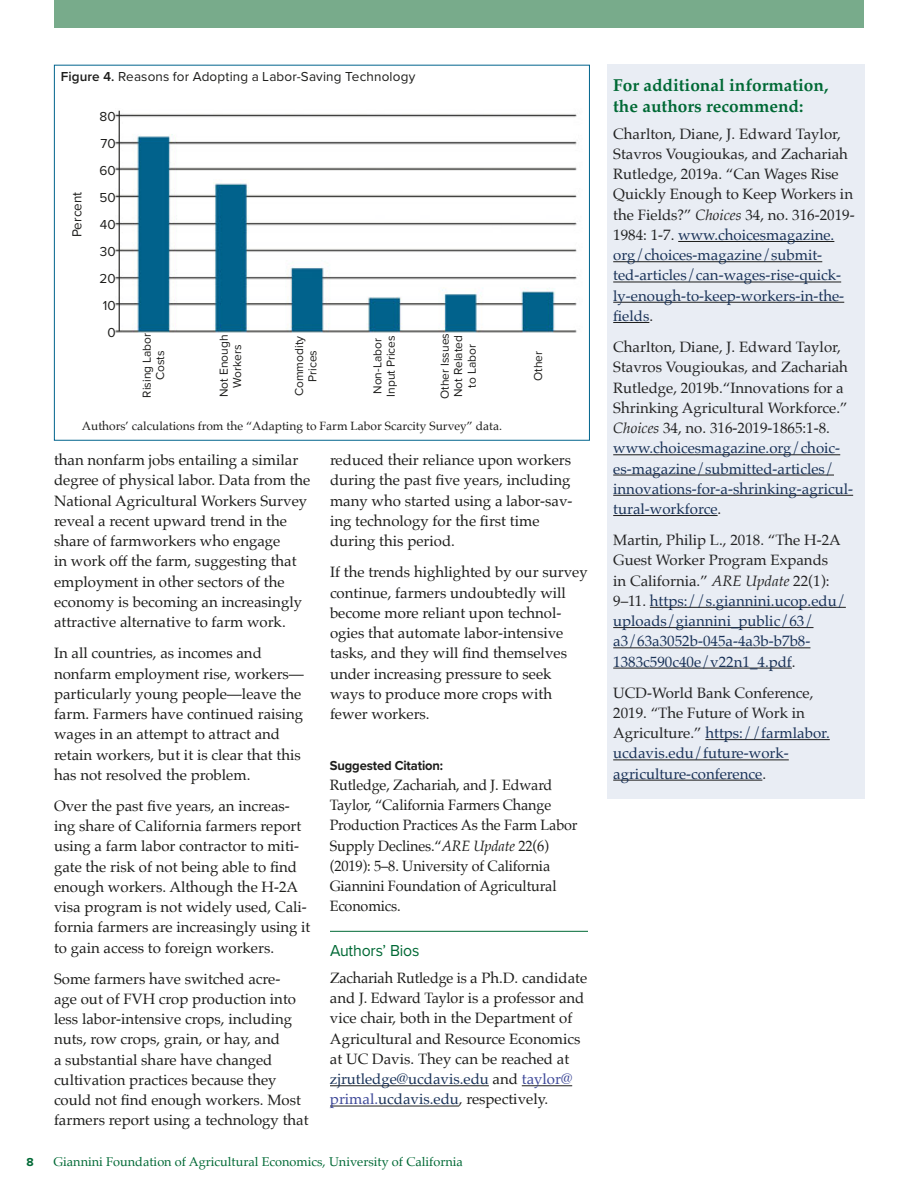
<style>
.page{position:relative;width:918px;height:1188px;background:#fff}
.page>*{position:absolute;margin:0;border:0;box-sizing:border-box;transform-origin:0 0}
.For_Additional_Info{font:700 17.25px/20.2px "Palatino";color:#006935}
.Author_Bio_Header{font:16.5px "Proxima Nova";letter-spacing:-.01em;color:#006935;scale:.96 1}
.Article_Body__Palati{font:15px/20.2px "Palatino";color:#1d1d1b}
.Article_Body__Palati-2{font:15px/20.2px "Palatino";color:#222}
.Article_Body__Palati-3{font:15px/20.2px "Palatino";color:#1d1d1b;scale:.96 1}
.Article_Body__Palati-4{font:15px/20.2px "Palatino";color:#183157}
.Figure_Title{font:13.5px "Proxima Nova";letter-spacing:.015em;color:#1d1d1b}
.A-Fig_axis_label-rig{font:13.5px "Proxima Nova";color:#1d1d1b}
.t1{font:700 13.5px "Proxima Nova";letter-spacing:-.01em;color:#1d1d1b;scale:.96 1}
.t2{font:12.75px "Palatino";color:#006935}
.A-Fig_axis_label-rig-2{font:12px/13.5px "Proxima Nova";color:#1d1d1b;text-align:center}
.Figure_source{font:12px "Palatino";color:#1d1d1b}
.t3{font:700 12px "Proxima Nova";color:#006935}
.s1{font-weight:600}
.s2{font-style:italic}
.s3{color:#183157}
.s4{color:#3c4797}
.s5{color:#222}
.s6{font-style:italic;color:#222}
</style>
<div class="page">
<div style="left:54px;top:0;width:810px;height:28px;background:#78ab8b"></div>
<hr style="left:330px;top:931px;width:258px;height:1px;background:#006935">
<hr style="left:330px;top:1085px;width:159px;height:1px;background:#1d1d1b">
<hr style="left:522px;top:1085px;width:50px;height:1px;background:#1d1d1b">
<hr style="left:330px;top:1106px;width:129px;height:1px;background:#1d1d1b">
<div style="left:607px;top:65px;width:258px;height:734px;background:#e9edf4"></div>
<hr style="left:678px;top:241px;width:156px;height:1px;background:#1d1d1b">
<hr style="left:613px;top:261px;width:209px;height:1px;background:#1d1d1b">
<hr style="left:613px;top:282px;width:228px;height:1px;background:#1d1d1b">
<hr style="left:613px;top:302px;width:231px;height:1px;background:#1d1d1b">
<hr style="left:613px;top:322px;width:36px;height:1px;background:#1d1d1b">
<hr style="left:613px;top:454px;width:227px;height:1px;background:#1d1d1b">
<hr style="left:613px;top:475px;width:221px;height:1px;background:#1d1d1b">
<hr style="left:613px;top:495px;width:240px;height:1px;background:#1d1d1b">
<hr style="left:613px;top:515px;width:105px;height:1px;background:#1d1d1b">
<hr style="left:650px;top:607px;width:196px;height:1px;background:#1d1d1b">
<hr style="left:613px;top:627px;width:201px;height:1px;background:#1d1d1b">
<hr style="left:613px;top:647px;width:197px;height:1px;background:#1d1d1b">
<hr style="left:613px;top:668px;width:179px;height:1px;background:#1d1d1b">
<hr style="left:705px;top:739px;width:125px;height:1px;background:#1d1d1b">
<hr style="left:613px;top:759px;width:176px;height:1px;background:#1d1d1b">
<hr style="left:613px;top:780px;width:149px;height:1px;background:#1d1d1b">
<img style="left:115px;top:110px;width:462px;height:223px">
<hr style="left:119px;top:111px;width:1px;height:220px;background:#1d1d1b">
<p class="Figure_Title" style="left:61px;top:66px;width:356px"><span class="s1">Figure 4.</span> Reasons for Adopting a Labor-Saving Technology</p>
<p class="A-Fig_axis_label-rig" style="left:100px;top:107px;width:18px">80</p>
<p class="A-Fig_axis_label-rig" style="left:100px;top:134px;width:17px">70</p>
<p class="A-Fig_axis_label-rig" style="left:99px;top:161px;width:18px">60</p>
<p class="A-Fig_axis_label-rig" style="left:99px;top:188px;width:18px">50</p>
<p class="A-Fig_axis_label-rig" style="left:100px;top:215px;width:17px">40</p>
<p class="A-Fig_axis_label-rig" style="left:100px;top:242px;width:17px">30</p>
<p class="A-Fig_axis_label-rig" style="left:99px;top:269px;width:18px">20</p>
<p class="A-Fig_axis_label-rig" style="left:103px;top:296px;width:14px">10</p>
<p class="A-Fig_axis_label-rig" style="left:107px;top:323px;width:10px">0</p>
<p class="A-Fig_axis_label-rig" style="left:67px;top:237px;width:47px;rotate:-90deg">Percent</p>
<p class="A-Fig_axis_label-rig-2" style="left:139px;top:398px;width:66px;rotate:-90deg">Rising Labor<br>Costs</p>
<p class="A-Fig_axis_label-rig-2" style="left:217px;top:397px;width:64px;rotate:-90deg">Not Enough<br>Workers</p>
<p class="A-Fig_axis_label-rig-2" style="left:292px;top:396px;width:62px;rotate:-90deg">Commodity<br>Prices</p>
<p class="A-Fig_axis_label-rig-2" style="left:370px;top:397px;width:63px;text-align:left;rotate:-90deg">Non-Labor<br>Input Prices</p>
<p class="A-Fig_axis_label-rig-2" style="left:437px;top:399px;width:68px;rotate:-90deg">Other Issues<br>Not Related to Labor</p>
<p class="Figure_source" style="left:82px;top:416px;width:422px">Authors’ calculations from the “Adapting to Farm Labor Scarcity Survey” data.</p>
<p class="A-Fig_axis_label-rig-2" style="left:531px;top:381px;width:32px;rotate:-90deg">Other</p>
<p class="Article_Body__Palati" style="left:54px;top:450px;width:258px">than nonfarm jobs entailing a similar degree of physical labor. Data from the National Agricultural Workers Survey reveal a recent upward trend in the share of farmworkers who engage<br>in work off the farm, suggesting that employment in other sectors of the economy is becoming an increasingly attractive alternative to farm work.</p>
<p class="Article_Body__Palati" style="left:54px;top:643px;width:251px">In all countries, as incomes and nonfarm employment rise, workers— particularly young people—leave the farm. Farmers have continued raising wages in an attempt to attract and retain workers, but it is clear that this has not resolved the problem.</p>
<p class="Article_Body__Palati" style="left:54px;top:796px;width:258px">Over the past five years, an increas&shy;ing share of California farmers report using a farm labor contractor to miti&shy;gate the risk of not being able to find enough workers. Although the H-2A visa program is not widely used, Cali&shy;fornia farmers are increasingly using it to gain access to foreign workers.</p>
<p class="Article_Body__Palati" style="left:54px;top:968px;width:256px">Some farmers have switched acre-<br>age out of FVH crop production into less labor-intensive crops, including nuts, row crops, grain, or hay, and<br>a substantial share have changed cultivation practices because they could not find enough workers. Most farmers report using a technology that</p>
<p class="Article_Body__Palati" style="left:330px;top:450px;width:244px">reduced their reliance upon workers during the past five years, including many who started using a labor-sav&shy;ing technology for the first time during this period.</p>
<p class="Article_Body__Palati" style="left:330px;top:562px;width:259px">If the trends highlighted by our survey continue, farmers undoubtedly will become more reliant upon technol&shy;ogies that automate labor-intensive tasks, and they will find themselves under increasing pressure to seek ways to produce more crops with fewer workers.</p>
<p class="t1" style="left:330px;top:755px;width:120px">Suggested Citation:</p>
<p class="Article_Body__Palati-3" style="left:330px;top:774px;width:260px">Rutledge, Zachariah, and J. Edward Taylor, “California Farmers Change Production Practices As the Farm Labor Supply Declines.“<span class="s2">ARE Update</span> 22(6) (2019): 5–8. University of California Giannini Foundation of Agricultural Economics.</p>
<p class="Author_Bio_Header" style="left:330px;top:938px;width:95px">Authors’ Bios</p>
<p class="Article_Body__Palati-3" style="left:330px;top:968px;width:270px">Zachariah Rutledge is a Ph.D. candidate and J. Edward Taylor is a professor and vice chair, both in the Department of Agricultural and Resource Economics at UC Davis. They can be reached at <span class="s3">zjrutledge@ucdavis.edu</span> and <span class="s4">taylor@ primal.</span><span class="s3">ucdavis.edu</span>, respectively.</p>
<p class="t3" style="left:26px;top:1153px;width:9px">8</p>
<p class="t2" style="left:53px;top:1151px;width:411px">Giannini Foundation of Agricultural Economics, University of California</p>
<p class="For_Additional_Info" style="left:613px;top:75px;width:217px">For additional information, the authors recommend:</p>
<p class="Article_Body__Palati-2" style="left:613px;top:123px;width:243px">Charlton, Diane, J. Edward Taylor, Stavros Vougioukas, and Zachariah Rutledge, 2019a. “Can Wages Rise Quickly Enough to Keep Workers in the Fields?” <span class="s2">Choices</span> 34, no. 316-2019- 1984: 1-7. <span class="s3">www.choicesmagazine. org/choices-magazine/submit&shy;ted-articles/can-wages-rise-quick&shy;ly-enough-to-keep-workers-in-the&shy;fields</span>.</p>
<p class="Article_Body__Palati-2" style="left:613px;top:337px;width:241px">Charlton, Diane, J. Edward Taylor, Stavros Vougioukas, and Zachariah Rutledge, 2019b.“Innovations for a Shrinking Agricultural Workforce.” <span class="s2">Choices</span> 34, no. 316-2019-1865:1-8. <span class="s3">www.choicesmagazine.org/choic&shy;es-magazine/submitted-articles/ innovations-for-a-shrinking-agricul&shy;tural-workforce</span>.</p>
<p class="Article_Body__Palati-4" style="left:613px;top:530px;width:234px"><span class="s5">Martin, Philip L., 2018. “The H-2A<br>Guest Worker Program Expands<br>in California.”</span> <span class="s6">ARE Update</span> <span class="s5">22(1):<br>9–11.</span> https://s.giannini.ucop.edu/ uploads/giannini_public/63/ a3/63a3052b-045a-4a3b-b7b8-<br>1383c590c40e/v22n1_4.pdf<span class="s5">.</span></p>
<p class="Article_Body__Palati-4" style="left:613px;top:682px;width:218px"><span class="s5">UCD-World Bank Conference,<br>2019. “The Future of Work in<br>Agriculture.”</span> https://farmlabor. ucdavis.edu/future-work&shy;agriculture-conference<span class="s5">.</span></p>
</div>
